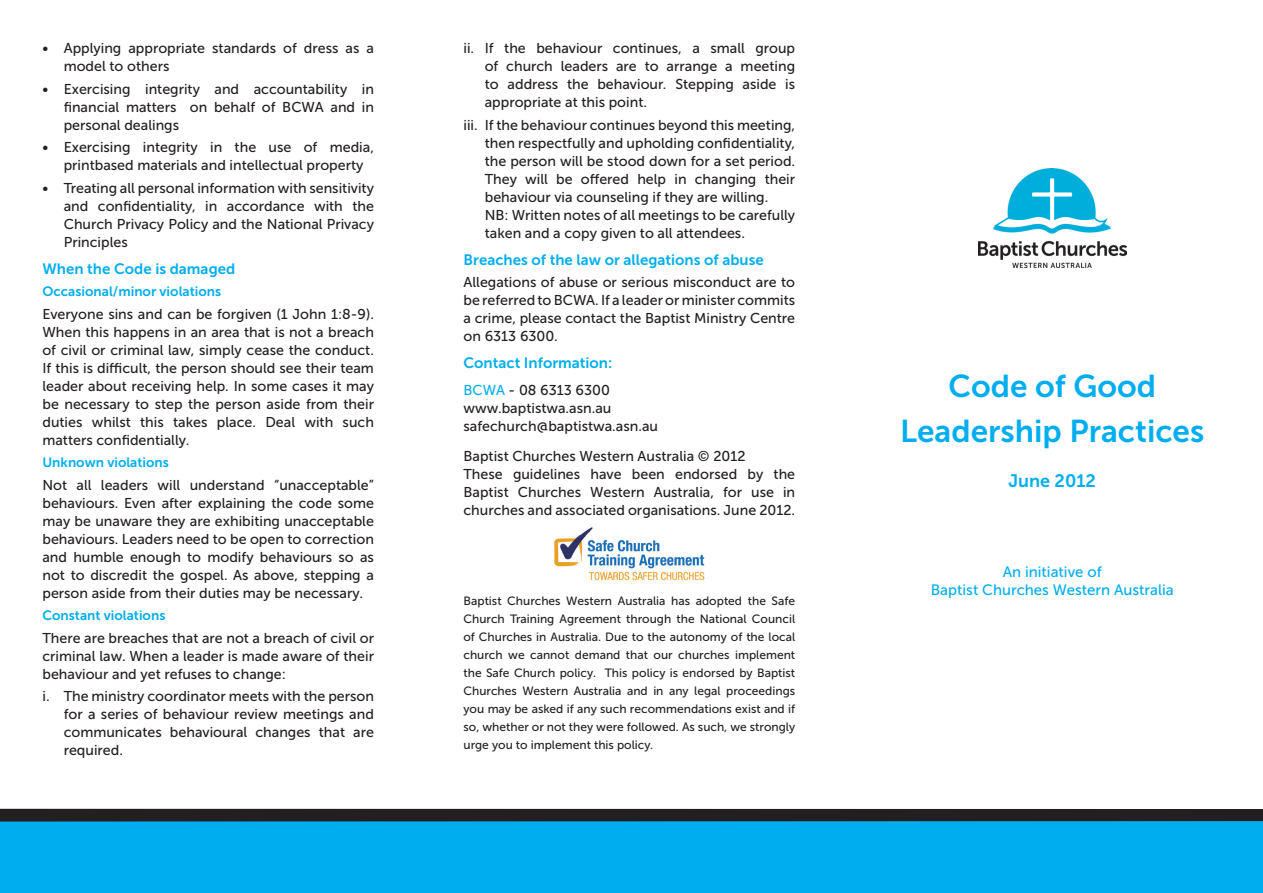
<style>
.page{position:relative;width:1263px;height:893px;background:#fff}
.page>*{position:absolute;margin:0;border:0;box-sizing:border-box;transform-origin:0 0}
.t1{font:31.5px "Museo Sans 700";color:#00aeef}
.t2{font:18px "Museo Sans 700";color:#00aeef}
.Headings{font:15px "Museo Sans 700";color:#00aeef}
.Headings-2{font:15px "Museo Sans 500";color:#00aeef}
.Body_text{font:14.25px/18px "Museo Sans 500";color:#231f20;text-align:justify}
.Headings-3{font:14.25px/18px "Museo Sans 500";color:#231f20}
.sub_headings{font:13.5px "Museo Sans 700";color:#00aeef}
.Headings-4{font:12px/18px "Museo Sans 500";color:#231f20;text-align:justify}
.s1{color:#00aeef}
</style>
<div class="page">
<img style="left:554px;top:527px;width:151px;height:53px">
<img style="left:978px;top:169px;width:148px;height:98px">
<div style="left:0;top:821px;width:1263px;height:72px;background:#00aeef"></div>
<div style="left:0;top:809px;width:1263px;height:12px;background:#231f20"></div>
<p class="Body_text" style="left:64px;top:39px;width:312px;text-indent:-21px">• Applying appropriate standards of dress as a model to others</p>
<p class="Body_text" style="left:64px;top:80px;width:312px;text-indent:-21px">• Exercising integrity and accountability in financial matters on behalf of BCWA and in personal dealings</p>
<p class="Body_text" style="left:64px;top:138px;width:312px;text-indent:-21px">• Exercising integrity in the use of media, printbased materials and intellectual property</p>
<p class="Body_text" style="left:64px;top:179px;width:312px;text-indent:-21px">• Treating all personal information with sensitivity and confidentiality, in accordance with the Church Privacy Policy and the National Privacy Principles</p>
<p class="Headings" style="left:42px;top:260px;width:194px">When the Code is damaged</p>
<p class="sub_headings" style="left:42px;top:284px;width:180px">Occasional/minor violations</p>
<p class="Body_text" style="left:42px;top:305px;width:333px">Everyone sins and can be forgiven (1 John 1:8-9).<br>When this happens in an area that is not a breach of civil or criminal law, simply cease the conduct.<br>If this is difficult, the person should see their team leader about receiving help. In some cases it may be necessary to step the person aside from their duties whilst this takes place. Deal with such matters confidentially.</p>
<p class="sub_headings" style="left:42px;top:455px;width:128px">Unknown violations</p>
<p class="Body_text" style="left:42px;top:476px;width:333px">Not all leaders will understand “unacceptable” behaviours. Even after explaining the code some may be unaware they are exhibiting unacceptable behaviours. Leaders need to be open to correction and humble enough to modify behaviours so as not to discredit the gospel. As above, stepping a person aside from their duties may be necessary.</p>
<p class="sub_headings" style="left:42px;top:608px;width:124px">Constant violations</p>
<p class="Body_text" style="left:42px;top:629px;width:333px">There are breaches that are not a breach of civil or criminal law. When a leader is made aware of their behaviour and yet refuses to change:</p>
<p class="Body_text" style="left:64px;top:687px;width:312px;text-indent:-21px">i. The ministry coordinator meets with the person for a series of behaviour review meetings and communicates behavioural changes that are required.</p>
<p class="Body_text" style="left:485px;top:39px;width:312px;text-indent:-21px">ii. If the behaviour continues, a small group of church leaders are to arrange a meeting to address the behaviour. Stepping aside is appropriate at this point.</p>
<p class="Body_text" style="left:485px;top:116px;width:312px;text-indent:-21px">iii. If the behaviour continues beyond this meeting, then respectfully and upholding confidentiality, the person will be stood down for a set period.<br>They will be offered help in changing their behaviour via counseling if they are willing.</p>
<p class="Body_text" style="left:485px;top:206px;width:312px">NB: Written notes of all meetings to be carefully taken and a copy given to all attendees.</p>
<p class="Headings" style="left:463px;top:251px;width:302px">Breaches of the law or allegations of abuse</p>
<p class="Body_text" style="left:463px;top:273px;width:333px">Allegations of abuse or serious misconduct are to be referred to BCWA. If a leader or minister commits a crime, please contact the Baptist Ministry Centre on 6313 6300.</p>
<p class="Headings" style="left:463px;top:355px;width:150px">Contact Information:</p>
<p class="Headings-3" style="left:463px;top:381px;width:196px"><span class="s1">BCWA</span> - 08 6313 6300 www.baptistwa.asn.au safechurch@baptistwa.asn.au</p>
<p class="Headings-3" style="left:463px;top:447px;width:283px">Baptist Churches Western Australia © 2012</p>
<p class="Headings-3" style="left:463px;top:465px;width:333px;text-align:justify">These guidelines have been endorsed by the Baptist Churches Western Australia, for use in churches and associated organisations. June 2012.</p>
<p class="Headings-4" style="left:463px;top:592px;width:333px">Baptist Churches Western Australia has adopted the Safe Church Training Agreement through the National Council of Churches in Australia. Due to the autonomy of the local church we cannot demand that our churches implement the Safe Church policy. This policy is endorsed by Baptist Churches Western Australia and in any legal proceedings you may be asked if any such recommendations exist and if so, whether or not they were followed. As such, we strongly urge you to implement this policy.</p>
<p class="t1" style="left:948px;top:368px;width:209px">Code of Good</p>
<p class="t1" style="left:900px;top:413px;width:306px">Leadership Practices</p>
<p class="t2" style="left:1008px;top:470px;width:89px">June 2012</p>
<p class="Headings-2" style="left:1003px;top:563px;width:100px">An initiative of</p>
<p class="Headings-2" style="left:931px;top:581px;width:244px">Baptist Churches Western Australia</p>
</div>
